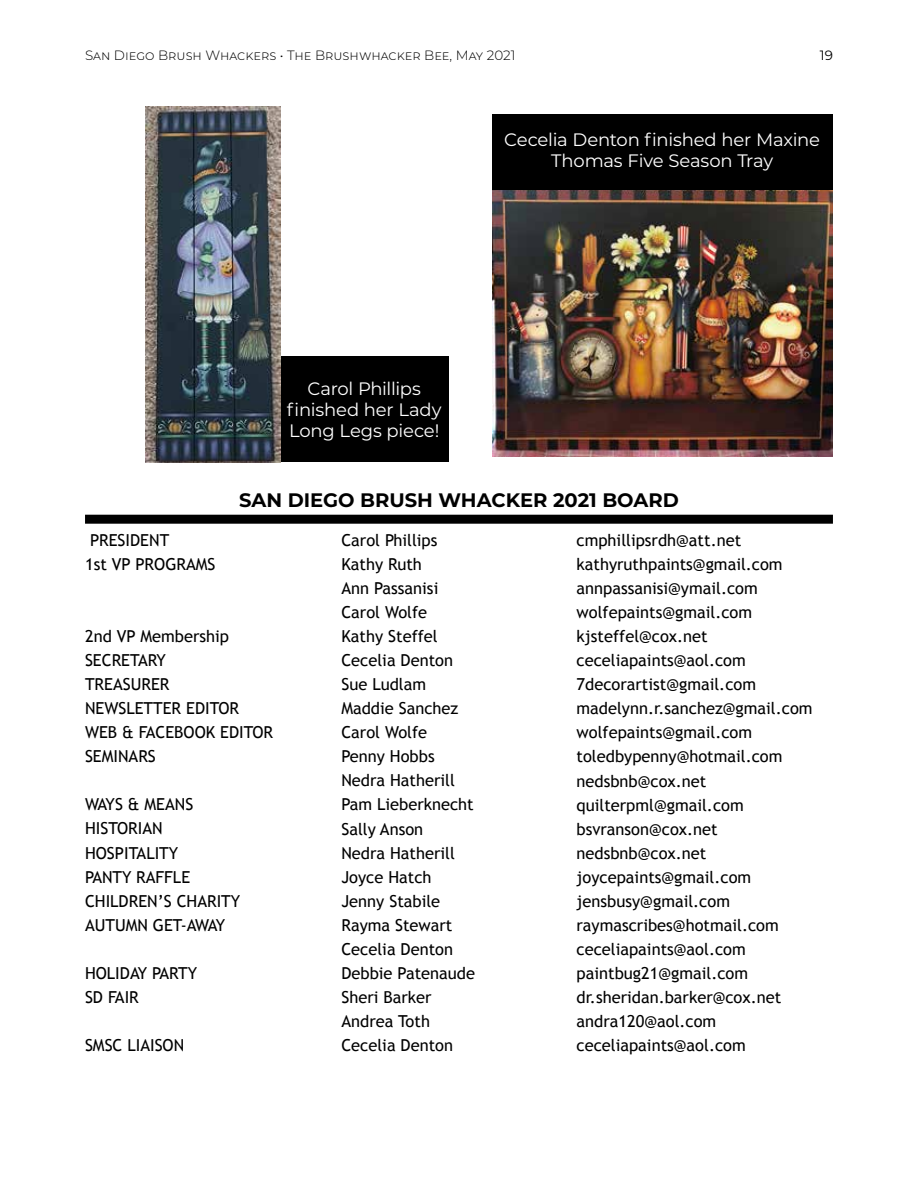
<style>
.page{position:relative;width:918px;height:1188px;background:#fff}
.page>*{position:absolute;margin:0;border:0;box-sizing:border-box;transform-origin:0 0}
.t1{font:700 19.5px "Montserrat";color:#000}
.t2{font:18px/21px "Montserrat";letter-spacing:-.01em;color:#fff;text-align:center}
.t3{font:16.5px/24px "Trebuchet MS";color:#000}
.t4{font:300 13.5px "Montserrat";color:#000}
.t5{font:13.5px "Montserrat";color:#000}
</style>
<div class="page">
<div style="left:85px;top:515px;width:748px;height:9px;background:#000"></div>
<img style="left:146px;top:106px;width:135px;height:356px">
<div style="left:281px;top:357px;width:167px;height:105px;background:#000"></div>
<img style="left:492px;top:188px;width:341px;height:268px">
<div style="left:493px;top:114px;width:340px;height:76px;background:#000"></div>
<p class="t4" style="left:85px;top:46px;width:432px">San Diego Brush Whackers • The Brushwhacker Bee, May 2021</p>
<p class="t5" style="left:820px;top:46px;width:15px">19</p>
<p class="t2" style="left:504px;top:129px;width:317px">Cecelia Denton finished her Maxine<br>Thomas Five Season Tray</p>
<p class="t2" style="left:287px;top:377px;width:156px">Carol Phillips finished her Lady<br>Long Legs piece!</p>
<p class="t1" style="left:239px;top:486px;width:441px">SAN DIEGO BRUSH WHACKER 2021 BOARD</p>
<p class="t3" style="left:85px;top:528px;width:132px;text-indent:5px">PRESIDENT<br>1st VP PROGRAMS</p>
<p class="t3" style="left:85px;top:624px;width:190px">2nd VP Membership<br>SECRETARY<br>TREASURER<br>NEWSLETTER EDITOR<br>WEB &amp; FACEBOOK EDITOR<br>SEMINARS</p>
<p class="t3" style="left:85px;top:793px;width:157px">WAYS &amp; MEANS<br>HISTORIAN<br>HOSPITALITY<br>PANTY RAFFLE<br>CHILDREN’S CHARITY<br>AUTUMN GET-AWAY</p>
<p class="t3" style="left:85px;top:961px;width:114px">HOLIDAY PARTY<br>SD FAIR</p>
<p class="t3" style="left:85px;top:1033px;width:101px">SMSC LIAISON</p>
<p class="t3" style="left:341px;top:528px;width:135px">Carol Phillips<br>Kathy Ruth<br>Ann Passanisi<br>Carol Wolfe<br>Kathy Steffel<br>Cecelia Denton<br>Sue Ludlam<br>Maddie Sanchez<br>Carol Wolfe<br>Penny Hobbs<br>Nedra Hatherill<br>Pam Lieberknecht<br>Sally Anson<br>Nedra Hatherill<br>Joyce Hatch<br>Jenny Stabile<br>Rayma Stewart<br>Cecelia Denton<br>Debbie Patenaude<br>Sheri Barker<br>Andrea Toth<br>Cecelia Denton</p>
<p class="t3" style="left:577px;top:528px;width:237px">cmphillipsrdh@att.net kathyruthpaints@gmail.com annpassanisi@ymail.com wolfepaints@gmail.com kjsteffel@cox.net ceceliapaints@aol.com<br>7decorartist@gmail.com madelynn.r.sanchez@gmail.com wolfepaints@gmail.com toledbypenny@hotmail.com nedsbnb@cox.net quilterpml@gmail.com bsvranson@cox.net nedsbnb@cox.net joycepaints@gmail.com jensbusy@gmail.com raymascribes@hotmail.com ceceliapaints@aol.com paintbug21@gmail.com dr.sheridan.barker@cox.net andra120@aol.com ceceliapaints@aol.com</p>
</div>
